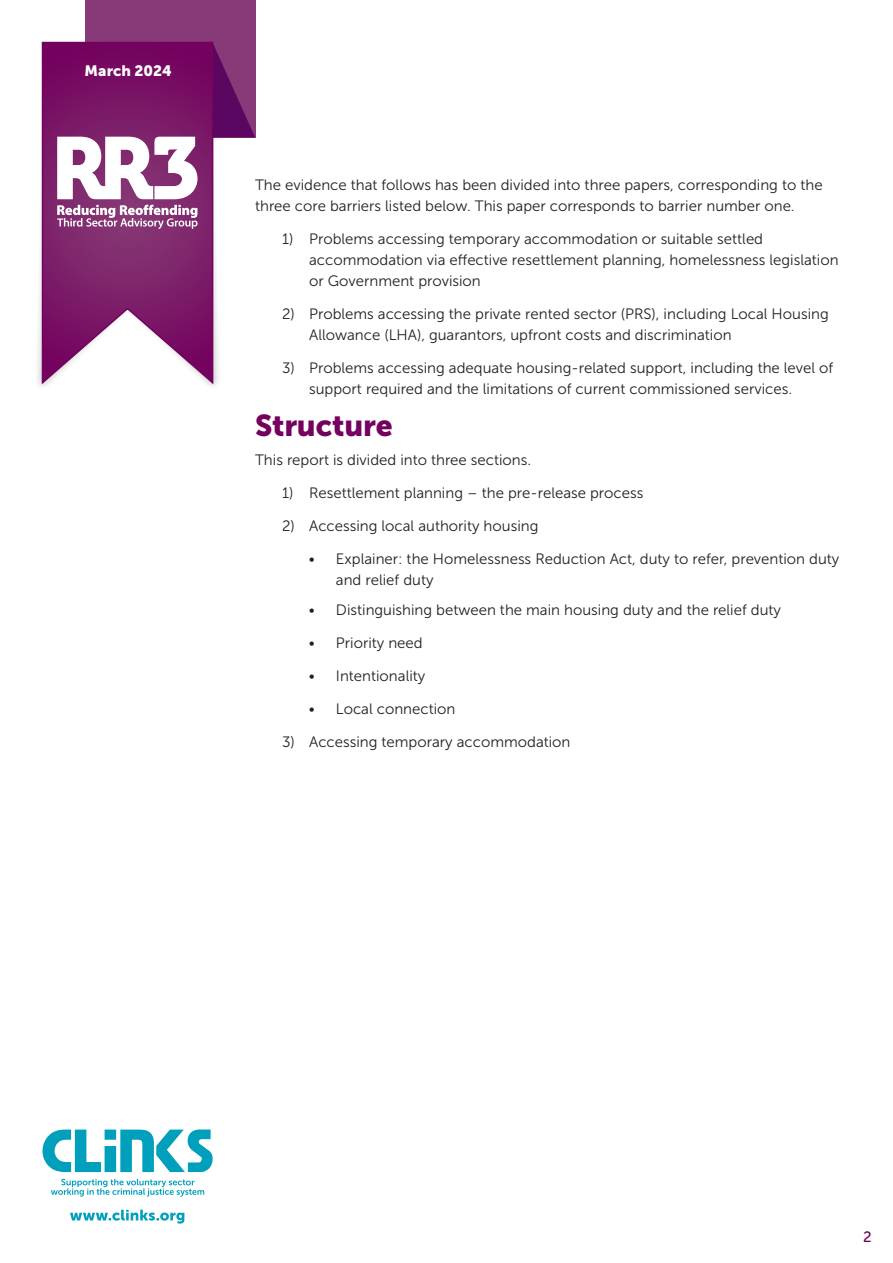
<style>
.page{position:relative;width:893px;height:1263px;background:#fff}
.page>*{position:absolute;margin:0;border:0;box-sizing:border-box;transform-origin:0 0}
.Main_heading{font:30px "Museo Sans 900";letter-spacing:-.005em;color:#74015e}
.annotation_text{font:15px/21px "Museo Sans 300";color:#231f20}
.Sub-heading_1{font:15px "Museo Sans 900";color:#fff}
.Body_text{font:15px "Museo Sans 500";color:#74015e}
</style>
<div class="page">
<svg style="left:70px;top:1210px;width:114px;height:13px"></svg>
<div style="left:85px;top:0;width:170px;height:137px;background:#873a77"></div>
<svg style="left:214px;top:46px;width:41px;height:91px"></svg>
<div style="left:33px;top:50px;width:189px;height:341px;background:#231f20;opacity:.25"></div>
<svg style="left:41px;top:41px;width:173px;height:345px;background:#8d397d"></svg>
<svg style="left:57px;top:137px;width:141px;height:62px"></svg>
<svg style="left:57px;top:205px;width:141px;height:24px"></svg>
<svg style="left:51px;top:1179px;width:153px;height:18px"></svg>
<svg style="left:43px;top:1129px;width:170px;height:43px"></svg>
<p class="Sub-heading_1" style="left:85px;top:62px;width:89px">March 2024</p>
<p class="annotation_text" style="left:255px;top:174px;width:569px">The evidence that follows has been divided into three papers, corresponding to the three core barriers listed below. This paper corresponds to barrier number one.</p>
<p class="annotation_text" style="left:309px;top:228px;width:531px;text-indent:-27px">1) Problems accessing temporary accommodation or suitable settled accommodation via effective resettlement planning, homelessness legislation or Government provision</p>
<p class="annotation_text" style="left:309px;top:303px;width:521px;text-indent:-27px">2) Problems accessing the private rented sector (PRS), including Local Housing<br>Allowance (LHA), guarantors, upfront costs and discrimination</p>
<p class="annotation_text" style="left:309px;top:357px;width:526px;text-indent:-27px">3) Problems accessing adequate housing-related support, including the level of support required and the limitations of current commissioned services.</p>
<p class="Main_heading" style="left:255px;top:408px;width:139px">Structure</p>
<p class="annotation_text" style="left:255px;top:450px;width:278px">This report is divided into three sections.</p>
<p class="annotation_text" style="left:282px;top:483px;width:363px">1) Resettlement planning – the pre-release process</p>
<p class="annotation_text" style="left:282px;top:516px;width:258px">2) Accessing local authority housing</p>
<p class="annotation_text" style="left:336px;top:549px;width:505px;text-indent:-27px">• Explainer: the Homelessness Reduction Act, duty to refer, prevention duty and relief duty</p>
<p class="annotation_text" style="left:309px;top:599px;width:474px">• Distinguishing between the main housing duty and the relief duty</p>
<p class="annotation_text" style="left:309px;top:632px;width:115px">• Priority need</p>
<p class="annotation_text" style="left:309px;top:665px;width:118px">• Intentionality</p>
<p class="annotation_text" style="left:309px;top:698px;width:148px">• Local connection</p>
<p class="annotation_text" style="left:282px;top:731px;width:290px">3) Accessing temporary accommodation</p>
<p class="Body_text" style="left:863px;top:1228px;width:10px">2</p>
</div>
